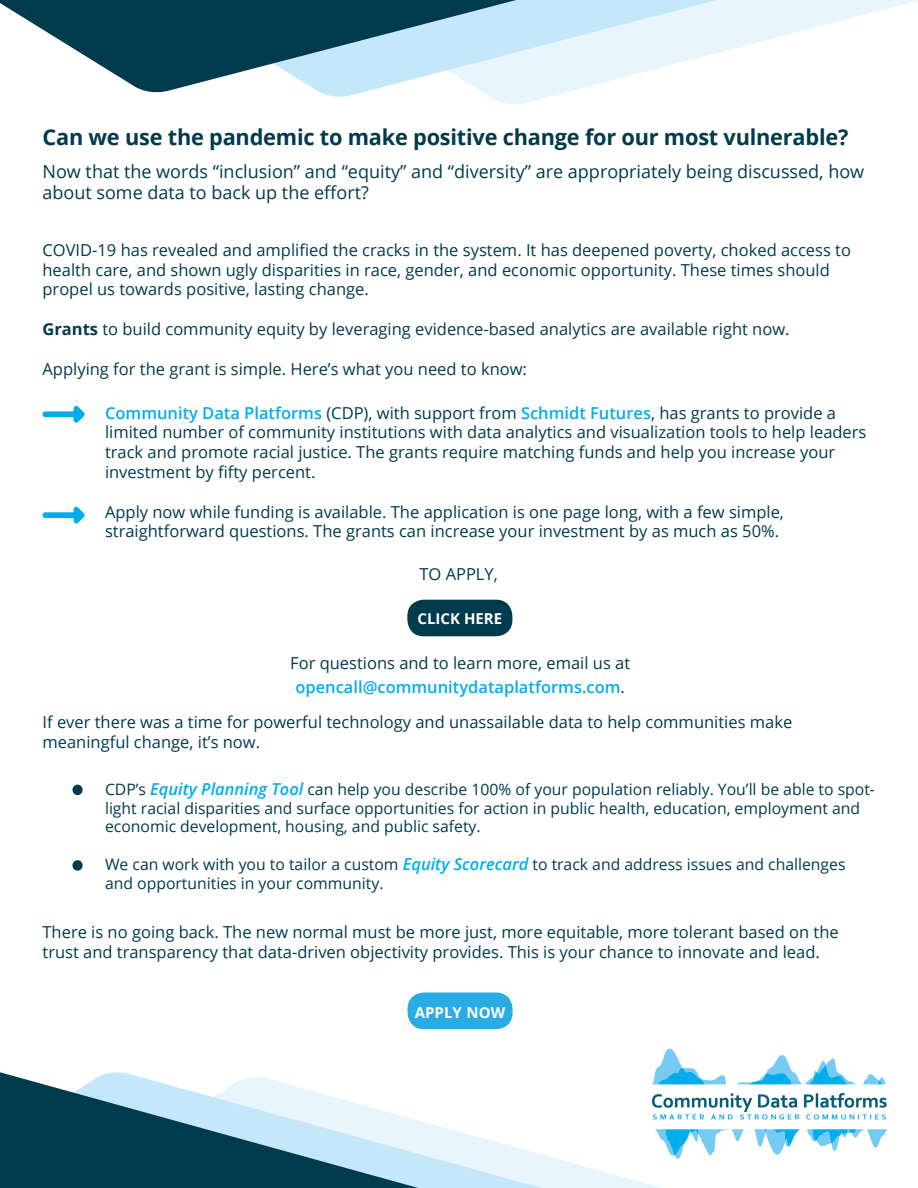
<style>
.page{position:relative;width:918px;height:1188px;background:#fff}
.page>*{position:absolute;margin:0;border:0;box-sizing:border-box;transform-origin:0 0}
.t1{font:700 21.75px "Open Sans";letter-spacing:-.01em;color:#003b4d}
.t2{font:18px/21.6px "Open Sans";color:#003b4d}
.t3{font:16.5px/19.8px "Open Sans";color:#003b4d}
.t4{font:15.75px/18.9px "Open Sans";color:#003b4d}
.t5{font:700 15px "Open Sans";color:#fff}
.s1{font-weight:700}
.s2{font-weight:600;color:#03aded}
.s3{font-weight:600;font-style:italic;font-size:16.5px;color:#03aded}
</style>
<div class="page">
<svg style="left:496px;top:0;width:422px;height:104px"></svg>
<svg style="left:332px;top:0;width:541px;height:100px"></svg>
<svg style="left:0;top:0;width:690px;height:96px"></svg>
<svg style="left:43px;top:406px;width:42px;height:17px"></svg>
<svg style="left:43px;top:506px;width:42px;height:18px"></svg>
<svg style="left:482px;top:1138px;width:168px;height:50px;fill:#e8f5fc"></svg>
<img style="left:651px;top:1048px;width:236px;height:111px">
<svg style="left:0;top:1072px;width:482px;height:116px"></svg>
<div style="left:407px;top:600px;width:105px;height:36px;background:#003b4d;border-radius:16px"></div>
<div style="left:72px;top:785px;width:11px;height:10px;background:#003b4d;border-radius:50%"></div>
<div style="left:72px;top:860px;width:11px;height:11px;background:#003b4d;border-radius:50%"></div>
<div style="left:408px;top:993px;width:105px;height:36px;background:#29abe3;border-radius:16px"></div>
<h1 class="t1" style="left:43px;top:122px;width:807px">Can we use the pandemic to make positive change for our most vulnerable?</h1>
<p class="t2" style="left:43px;top:160px;width:823px">Now that the words “inclusion” and “equity” and “diversity” are appropriately being discussed, how about some data to back up the effort?</p>
<p class="t3" style="left:43px;top:239px;width:810px">COVID-19 has revealed and amplified the cracks in the system. It has deepened poverty, choked access to health care, and shown ugly disparities in race, gender, and economic opportunity. These times should propel us towards positive, lasting change.</p>
<p class="t3" style="left:43px;top:319px;width:749px"><span class="s1">Grants</span> to build community equity by leveraging evidence-based analytics are available right now.</p>
<p class="t3" style="left:43px;top:358px;width:486px">Applying for the grant is simple. Here’s what you need to know:</p>
<p class="t3" style="left:105px;top:402px;width:763px"><span class="s2">Community Data Platforms</span> (CDP), with support from <span class="s2">Schmidt Futures</span>, has grants to provide a limited number of community institutions with data analytics and visualization tools to help leaders track and promote racial justice. The grants require matching funds and help you increase your investment by fifty percent.</p>
<p class="t3" style="left:105px;top:501px;width:680px">Apply now while funding is available. The application is one page long, with a few simple, straightforward questions. The grants can increase your investment by as much as 50%.</p>
<p class="t3" style="left:419px;top:564px;width:80px">TO APPLY,</p>
<p class="t5" style="left:418px;top:608px;width:86px">CLICK HERE</p>
<p class="t3" style="left:290px;top:650px;width:342px;line-height:24px;text-align:center">For questions and to learn more, email us at <span class="s2">opencall@communitydataplatforms.com</span>.</p>
<p class="t3" style="left:43px;top:712px;width:751px">If ever there was a time for powerful technology and unassailable data to help communities make meaningful change, it’s now.</p>
<p class="t4" style="left:105px;top:779px;width:772px">CDP’s <span class="s3">Equity Planning Tool</span> can help you describe 100% of your population reliably. You’ll be able to spot&shy;light racial disparities and surface opportunities for action in public health, education, employment and economic development, housing, and public safety.</p>
<p class="t4" style="left:105px;top:855px;width:742px">We can work with you to tailor a custom <span class="s3">Equity Scorecard</span> to track and address issues and challenges and opportunities in your community.</p>
<p class="t3" style="left:43px;top:922px;width:798px">There is no going back. The new normal must be more just, more equitable, more tolerant based on the trust and transparency that data-driven objectivity provides. This is your chance to innovate and lead.</p>
<p class="t5" style="left:415px;top:1002px;width:92px">APPLY NOW</p>
</div>
